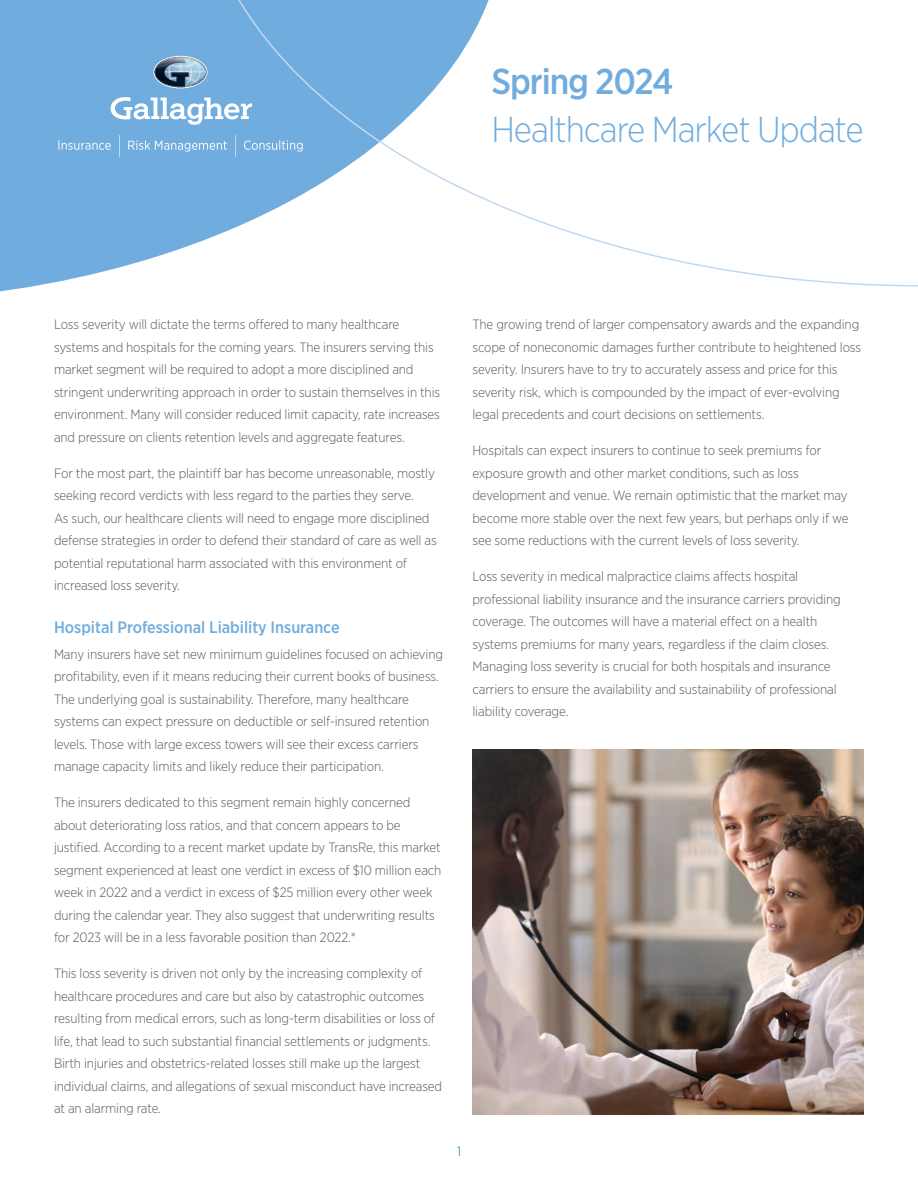
<style>
.page{position:relative;width:918px;height:1188px;background:#fff}
.page>*{position:absolute;margin:0;border:0;box-sizing:border-box;transform-origin:0 0}
.t1{font:300 36px "Gotham Narrow";letter-spacing:-.03em;color:#70adde}
.t2{font:500 36px "Gotham Narrow";letter-spacing:-.03em;color:#70adde}
.t3{font:500 16.5px "Gotham Narrow";color:#70adde}
.t4{font:300 13.5px/22.5px "Gotham Narrow";letter-spacing:-.01em;color:#58595b}
.t5{font:300 13.5px "Gotham Narrow";color:#0075bc}
</style>
<div class="page">
<svg style="left:0;top:0;width:198px;height:292px;fill:#70adde"></svg>
<svg style="left:111px;top:97px;width:87px;height:28px"></svg>
<svg style="left:154px;top:56px;width:44px;height:1px"></svg>
<img style="left:154px;top:57px;width:44px;height:31px">
<svg style="left:58px;top:141px;width:53px;height:9px"></svg>
<svg style="left:128px;top:140px;width:70px;height:12px"></svg>
<svg style="left:119px;top:135px;width:1px;height:22px"></svg>
<svg style="left:198px;top:0;width:720px;height:287px"></svg>
<img style="left:472px;top:750px;width:392px;height:365px">
<h1 class="t2" style="left:491px;top:59px;width:184px">Spring 2024</h1>
<h1 class="t1" style="left:491px;top:108px;width:374px">Healthcare Market Update</h1>
<p class="t4" style="left:54px;top:313px;width:388px">Loss severity will dictate the terms offered to many healthcare systems and hospitals for the coming years. The insurers serving this market segment will be required to adopt a more disciplined and stringent underwriting approach in order to sustain themselves in this environment. Many will consider reduced limit capacity, rate increases and pressure on clients retention levels and aggregate features.</p>
<p class="t4" style="left:54px;top:461px;width:384px">For the most part, the plaintiff bar has become unreasonable, mostly seeking record verdicts with less regard to the parties they serve.<br>As such, our healthcare clients will need to engage more disciplined defense strategies in order to defend their standard of care as well as potential reputational harm associated with this environment of increased loss severity.</p>
<p class="t3" style="left:54px;top:617px;width:287px">Hospital Professional Liability Insurance</p>
<p class="t4" style="left:54px;top:642px;width:391px">Many insurers have set new minimum guidelines focused on achieving profitability, even if it means reducing their current books of business.<br>The underlying goal is sustainability. Therefore, many healthcare systems can expect pressure on deductible or self-insured retention levels. Those with large excess towers will see their excess carriers manage capacity limits and likely reduce their participation.</p>
<p class="t4" style="left:54px;top:791px;width:389px">The insurers dedicated to this segment remain highly concerned about deteriorating loss ratios, and that concern appears to be justified. According to a recent market update by TransRe, this market segment experienced at least one verdict in excess of $10 million each week in 2022 and a verdict in excess of $25 million every other week during the calendar year. They also suggest that underwriting results for 2023 will be in a less favorable position than 2022.*</p>
<p class="t4" style="left:54px;top:962px;width:390px">This loss severity is driven not only by the increasing complexity of healthcare procedures and care but also by catastrophic outcomes resulting from medical errors, such as long-term disabilities or loss of life, that lead to such substantial financial settlements or judgments.<br>Birth injuries and obstetrics-related losses still make up the largest individual claims, and allegations of sexual misconduct have increased at an alarming rate.</p>
<p class="t4" style="left:472px;top:313px;width:390px">The growing trend of larger compensatory awards and the expanding scope of noneconomic damages further contribute to heightened loss severity. Insurers have to try to accurately assess and price for this severity risk, which is compounded by the impact of ever-evolving legal precedents and court decisions on settlements.</p>
<p class="t4" style="left:472px;top:439px;width:378px">Hospitals can expect insurers to continue to seek premiums for exposure growth and other market conditions, such as loss development and venue. We remain optimistic that the market may become more stable over the next few years, but perhaps only if we see some reductions with the current levels of loss severity.</p>
<p class="t4" style="left:472px;top:565px;width:370px">Loss severity in medical malpractice claims affects hospital professional liability insurance and the insurance carriers providing coverage. The outcomes will have a material effect on a health systems premiums for many years, regardless if the claim closes.<br>Managing loss severity is crucial for both hospitals and insurance carriers to ensure the availability and sustainability of professional liability coverage.</p>
<p class="t5" style="left:457px;top:1143px;width:5px">1</p>
</div>
